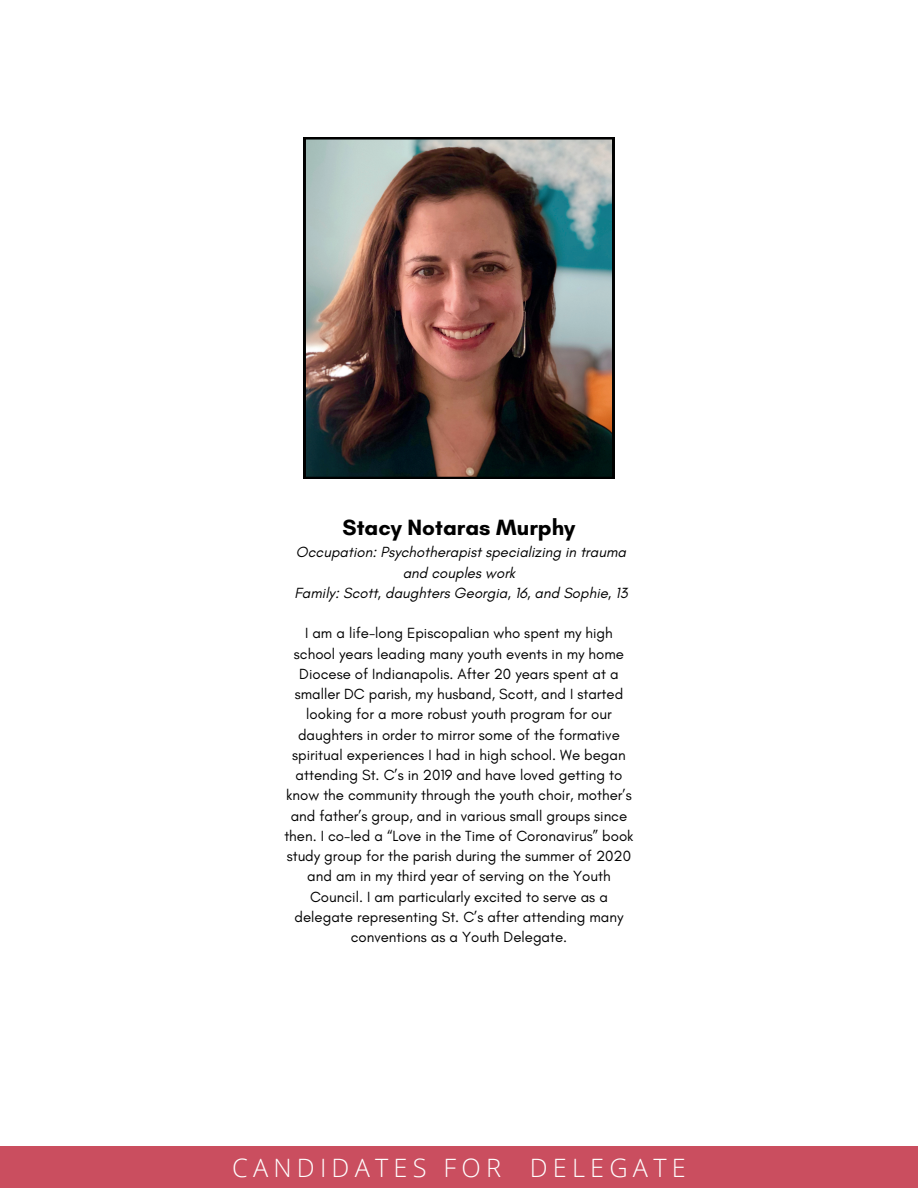
<style>
.page{position:relative;width:918px;height:1188px;background:#fff}
.page>*{position:absolute;margin:0;border:0;box-sizing:border-box;transform-origin:0 0}
.t1{font:300 25.35px "Open Sans";letter-spacing:.205em;color:#fff}
.t2{font:700 22.5px "Glacial Indifference";color:#000}
.t3{font:15px/20.2px "Glacial Indifference";color:#000;text-align:center}
.t4{font:italic 15px/20.2px "Glacial Indifference";color:#000;text-align:center}
</style>
<div class="page">
<div style="left:0;top:1146px;width:918px;height:42px;background:#ca4e5f"></div>
<img style="left:304px;top:137px;width:310px;height:342px">
<h2 class="t2" style="left:343px;top:513px;width:234px">Stacy Notaras Murphy</h2>
<p class="t4" style="left:294px;top:542px;width:335px">Occupation: Psychotherapist specializing in trauma and couples work<br>Family: Scott, daughters Georgia, 16, and Sophie, 13</p>
<p class="t3" style="left:284px;top:623px;width:351px">I am a life-long Episcopalian who spent my high school years leading many youth events in my home Diocese of Indianapolis. After 20 years spent at a smaller DC parish, my husband, Scott, and I started looking for a more robust youth program for our daughters in order to mirror some of the formative spiritual experiences I had in high school. We began attending St. C’s in 2019 and have loved getting to know the community through the youth choir, mother’s and father’s group, and in various small groups since then. I co-led a “Love in the Time of Coronavirus” book study group for the parish during the summer of 2020 and am in my third year of serving on the Youth Council. I am particularly excited to serve as a delegate representing St. C’s after attending many conventions as a Youth Delegate.</p>
<h1 class="t1" style="left:232px;top:1150px;width:455px">CANDIDATES FOR DELEGATE</h1>
</div>
